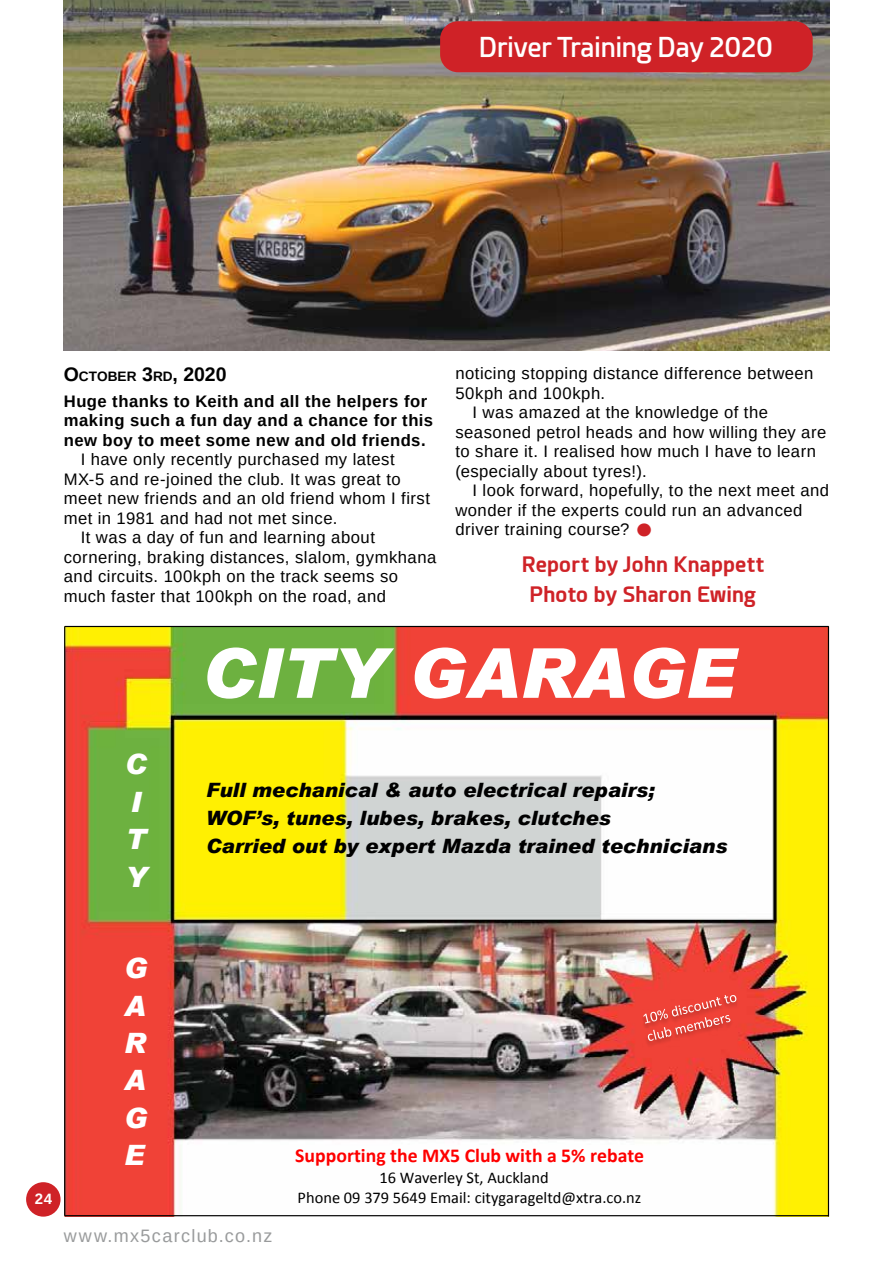
<style>
.page{position:relative;width:893px;height:1263px;background:#fff}
.page>*{position:absolute;margin:0;border:0;box-sizing:border-box;transform-origin:0 0}
.t1{font:900 69.15px "Arial";color:#fff}
.t2{font:700 45px "Esphimere";color:#cf2227}
.t3{font:900 28.05px/37.5px "Arial";color:#fff}
.t4{font:600 27px "Esphimere";letter-spacing:-.01em;color:#fff}
.t5{font:700 21px/30px "Esphimere";letter-spacing:.015em;color:#cf2227;text-align:center}
.t6{font:900 19.8px/27.9px "Arial";color:#000}
.t7{font:700 19.8px "Calibri";color:#f00}
.t8{font:18px "Arimo";letter-spacing:.08em;color:#999b9c}
.t9{font:16.65px "Arimo";letter-spacing:.03em;color:#000}
.t10{font:700 16.65px/19.5px "Arimo";letter-spacing:.03em;color:#000}
.t11{font:16.35px/20.1px "Calibri";color:#000}
.t12{font:700 15px "Arimo";color:#fff}
.t13{font:700 13.65px "Arimo";color:#000}
.s1{font-size:19.5px}
</style>
<div class="page">
<div style="left:26px;top:1182px;width:35px;height:34px;background:#cf2227;border-radius:50%"></div>
<img style="left:64px;top:0;width:765px;height:351px">
<img style="left:65px;top:627px;width:763px;height:588px">
<img style="left:624px;top:980px;width:143px;height:76px">
<img style="left:629px;top:983px;width:133px;height:65px">
<svg style="left:643px;top:995px;width:93px;height:46px;background:#ea554b"></svg>
<hr style="left:65px;top:1215px;width:764px;height:1px;background:#000">
<hr style="left:64px;top:626px;width:1px;height:590px;background:#000">
<hr style="left:65px;top:626px;width:764px;height:1px;background:#000">
<hr style="left:828px;top:626px;width:1px;height:590px;background:#000">
<div style="left:440px;top:21px;width:373px;height:51px;background:#cf2227;border-radius:18px"></div>
<h3 class="t4" style="left:479px;top:30px;width:296px">Driver Training Day 2020</h3>
<p class="t13" style="left:64px;top:367px;width:164px"><span class="s1">O</span>CTOBER <span class="s1">3</span>RD<span class="s1">, 2020</span></p>
<p class="t10" style="left:64px;top:391px;width:371px">Huge thanks to Keith and all the helpers for making such a fun day and a chance for this new boy to meet some new and old friends.</p>
<p class="t9" style="left:81px;top:449px;width:315px">I have only recently purchased my latest</p>
<p class="t9" style="left:64px;top:468px;width:338px">MX-5 and re-joined the club. It was great to</p>
<p class="t9" style="left:64px;top:488px;width:368px">meet new friends and an old friend whom I first</p>
<p class="t9" style="left:64px;top:507px;width:275px">met in 1981 and had not met since.</p>
<p class="t9" style="left:81px;top:527px;width:296px">It was a day of fun and learning about</p>
<p class="t9" style="left:64px;top:546px;width:374px">cornering, braking distances, slalom, gymkhana</p>
<p class="t9" style="left:64px;top:566px;width:336px">and circuits. 100kph on the track seems so</p>
<p class="t9" style="left:64px;top:585px;width:324px">much faster that 100kph on the road, and</p>
<p class="t9" style="left:455px;top:363px;width:359px">noticing stopping distance difference between</p>
<p class="t9" style="left:455px;top:382px;width:151px">50kph and 100kph.</p>
<p class="t9" style="left:472px;top:402px;width:297px">I was amazed at the knowledge of the</p>
<p class="t9" style="left:455px;top:421px;width:372px">seasoned petrol heads and how willing they are</p>
<p class="t9" style="left:455px;top:441px;width:362px">to share it. I realised how much I have to learn</p>
<p class="t9" style="left:455px;top:460px;width:193px">(especially about tyres!).</p>
<p class="t9" style="left:472px;top:480px;width:358px">I look forward, hopefully, to the next meet and</p>
<p class="t9" style="left:455px;top:499px;width:348px">wonder if the experts could run an advanced</p>
<p class="t9" style="left:455px;top:519px;width:176px">driver training course?</p>
<h2 class="t2" style="left:635px;top:503px;width:20px">•</h2>
<p class="t5" style="left:522px;top:549px;width:243px">Report by John Knappett<br>Photo by Sharon Ewing</p>
<h1 class="t1" style="left:201px;top:630px;width:535px">CITY GARAGE</h1>
<h3 class="t3" style="left:125px;top:745px;width:23px">C<br>I<br>T<br>Y</h3>
<p class="t6" style="left:206px;top:776px;width:523px">Full mechanical &amp; auto electrical repairs;<br>WOF’s, tunes, lubes, brakes, clutches<br>Carried out by expert Mazda trained technicians</p>
<p class="t12" style="left:35px;top:1188px;width:19px">24</p>
<h3 class="t3" style="left:125px;top:932px;width:23px">I<br>T<br>Y</h3>
<h3 class="t3" style="left:124px;top:948px;width:25px;text-align:justify">G A R A G E</h3>
<p class="t8" style="left:64px;top:1224px;width:210px">www.mx5carclub.co.nz</p>
<p class="t7" style="left:295px;top:1141px;width:350px">Supporting the MX5 Club with a 5% rebate</p>
<p class="t11" style="left:298px;top:1167px;width:345px;text-indent:82px">16 Waverley St, Auckland<br>Phone 09 379 5649 Email: citygarageltd@xtra.co.nz</p>
</div>
